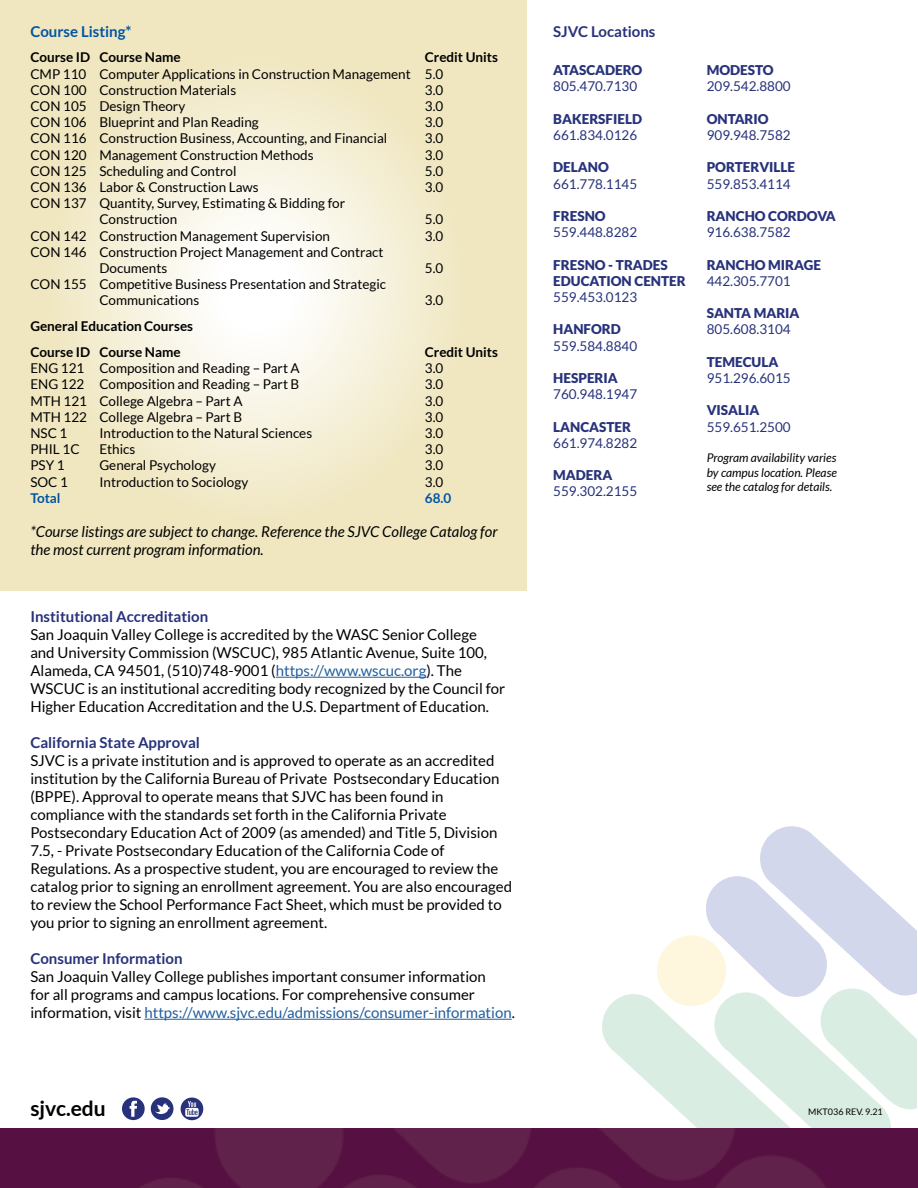
<style>
.page{position:relative;width:918px;height:1188px;background:#fff}
.page>*{position:absolute;margin:0;border:0;box-sizing:border-box;transform-origin:0 0}
.t1{font:700 21px "Lato";color:#000}
.t2{font:15px/18px "Lato";color:#000}
.t3{font:italic 15px/18px "Lato";color:#000}
.t4{font:700 15px "Lato";color:#27327b}
.t5{font:700 15px "Lato";color:#0054a4}
.t6{font:13.5px "Lato";color:#000}
.t7{font:13.5px "Lato";color:#27327b}
.t8{font:900 13.5px "Lato";color:#27327b}
.t9{font:700 13.5px "Lato";color:#000}
.t10{font:700 13.5px "Lato";color:#0054a4}
.t11{font:italic 12px/14.4px "Lato";color:#000;text-align:justify}
.t12{font:9px "Lato";color:#000}
.s1{color:#215e9e}
</style>
<div class="page">
<svg style="left:602px;top:994px;width:104px;height:134px;fill:#daede3"></svg>
<svg style="left:706px;top:826px;width:211px;height:302px"></svg>
<div style="left:657px;top:935px;width:69px;height:71px;background:#fef6dd;border-radius:50%"></div>
<svg style="left:151px;top:1097px;width:22px;height:23px"></svg>
<svg style="left:122px;top:1097px;width:23px;height:23px"></svg>
<svg style="left:181px;top:1098px;width:22px;height:22px"></svg>
<img style="left:0;top:1128px;width:918px;height:60px">
<svg style="left:0;top:0;width:527px;height:591px;background:#f2ebcd"></svg>
<hr style="left:276px;top:677px;width:150px;height:1px;background:#215e9e">
<hr style="left:144px;top:1019px;width:368px;height:1px;background:#215e9e">
<p class="t5" style="left:30px;top:23px;width:103px">Course Listing*</p>
<p class="t9" style="left:30px;top:50px;width:152px">Course ID Course Name</p>
<p class="t9" style="left:425px;top:50px;width:75px">Credit Units</p>
<p class="t6" style="left:30px;top:66px;width:415px">CMP 110 Computer Applications in Construction Management 5.0</p>
<p class="t6" style="left:30px;top:82px;width:207px">CON 100 Construction Materials</p>
<p class="t6" style="left:425px;top:82px;width:20px">3.0</p>
<p class="t6" style="left:30px;top:99px;width:156px">CON 105 Design Theory</p>
<p class="t6" style="left:425px;top:99px;width:20px">3.0</p>
<p class="t6" style="left:30px;top:115px;width:230px">CON 106 Blueprint and Plan Reading</p>
<p class="t6" style="left:425px;top:115px;width:20px">3.0</p>
<p class="t6" style="left:30px;top:131px;width:359px">CON 116 Construction Business, Accounting, and Financial</p>
<p class="t6" style="left:425px;top:131px;width:20px">3.0</p>
<p class="t6" style="left:30px;top:147px;width:285px">CON 120 Management Construction Methods</p>
<p class="t6" style="left:425px;top:147px;width:20px">3.0</p>
<p class="t6" style="left:30px;top:163px;width:208px">CON 125 Scheduling and Control</p>
<p class="t6" style="left:425px;top:163px;width:20px">5.0</p>
<p class="t6" style="left:30px;top:180px;width:230px">CON 136 Labor &amp; Construction Laws</p>
<p class="t6" style="left:425px;top:180px;width:20px">3.0</p>
<p class="t6" style="left:30px;top:196px;width:316px">CON 137 Quantity, Survey, Estimating &amp; Bidding for</p>
<p class="t6" style="left:99px;top:212px;width:79px">Construction</p>
<p class="t6" style="left:425px;top:212px;width:20px">5.0</p>
<p class="t6" style="left:30px;top:228px;width:301px">CON 142 Construction Management Supervision</p>
<p class="t6" style="left:425px;top:228px;width:20px">3.0</p>
<p class="t6" style="left:30px;top:244px;width:355px">CON 146 Construction Project Management and Contract</p>
<p class="t6" style="left:99px;top:261px;width:70px">Documents</p>
<p class="t6" style="left:425px;top:261px;width:20px">5.0</p>
<p class="t6" style="left:30px;top:277px;width:357px">CON 155 Competitive Business Presentation and Strategic</p>
<p class="t6" style="left:99px;top:293px;width:101px">Communications</p>
<p class="t6" style="left:425px;top:293px;width:20px">3.0</p>
<p class="t9" style="left:30px;top:319px;width:164px">General Education Courses</p>
<p class="t9" style="left:30px;top:344px;width:152px">Course ID Course Name</p>
<p class="t9" style="left:425px;top:344px;width:75px">Credit Units</p>
<p class="t6" style="left:30px;top:361px;width:271px">ENG 121 Composition and Reading – Part A</p>
<p class="t6" style="left:425px;top:361px;width:20px">3.0</p>
<p class="t6" style="left:30px;top:377px;width:271px">ENG 122 Composition and Reading – Part B</p>
<p class="t6" style="left:425px;top:377px;width:20px">3.0</p>
<p class="t6" style="left:30px;top:393px;width:214px">MTH 121 College Algebra – Part A</p>
<p class="t6" style="left:425px;top:393px;width:20px">3.0</p>
<p class="t6" style="left:30px;top:409px;width:213px">MTH 122 College Algebra – Part B</p>
<p class="t6" style="left:425px;top:409px;width:20px">3.0</p>
<p class="t6" style="left:30px;top:426px;width:39px">NSC 1</p>
<p class="t6" style="left:99px;top:426px;width:214px">Introduction to the Natural Sciences</p>
<p class="t6" style="left:425px;top:426px;width:20px">3.0</p>
<p class="t6" style="left:30px;top:442px;width:51px">PHIL 1C</p>
<p class="t6" style="left:99px;top:442px;width:38px">Ethics</p>
<p class="t6" style="left:425px;top:442px;width:20px">3.0</p>
<p class="t6" style="left:30px;top:458px;width:36px">PSY 1</p>
<p class="t6" style="left:99px;top:458px;width:118px">General Psychology</p>
<p class="t6" style="left:425px;top:458px;width:20px">3.0</p>
<p class="t6" style="left:30px;top:474px;width:39px">SOC 1</p>
<p class="t6" style="left:99px;top:474px;width:150px">Introduction to Sociology</p>
<p class="t6" style="left:425px;top:474px;width:20px">3.0</p>
<p class="t10" style="left:30px;top:490px;width:32px">Total</p>
<p class="t10" style="left:425px;top:490px;width:28px">68.0</p>
<p class="t3" style="left:30px;top:523px;width:469px">*Course listings are subject to change. Reference the SJVC College Catalog for the most current program information.</p>
<p class="t4" style="left:30px;top:608px;width:179px">Institutional Accreditation</p>
<p class="t2" style="left:30px;top:626px;width:476px">San Joaquin Valley College is accredited by the WASC Senior College<br>and University Commission (WSCUC), 985 Atlantic Avenue, Suite 100, Alameda, CA 94501, (510)748-9001 (<span class="s1">https://www.wscuc.org</span>). The WSCUC is an institutional accrediting body recognized by the Council for Higher Education Accreditation and the U.S. Department of Education.</p>
<p class="t4" style="left:30px;top:734px;width:171px">California State Approval</p>
<p class="t2" style="left:30px;top:752px;width:483px">SJVC is a private institution and is approved to operate as an accredited institution by the California Bureau of Private Postsecondary Education (BPPE). Approval to operate means that SJVC has been found in compliance with the standards set forth in the California Private Postsecondary Education Act of 2009 (as amended) and Title 5, Division 7.5, - Private Postsecondary Education of the California Code of Regulations. As a prospective student, you are encouraged to review the catalog prior to signing an enrollment agreement. You are also encouraged to review the School Performance Fact Sheet, which must be provided to you prior to signing an enrollment agreement.</p>
<p class="t4" style="left:30px;top:950px;width:154px">Consumer Information</p>
<p class="t2" style="left:30px;top:968px;width:486px">San Joaquin Valley College publishes important consumer information<br>for all programs and campus locations. For comprehensive consumer information, visit <span class="s1">https://www.sjvc.edu/admissions/consumer-information</span>.</p>
<p class="t1" style="left:30px;top:1096px;width:77px">sjvc.edu</p>
<p class="t4" style="left:553px;top:23px;width:104px">SJVC Locations</p>
<p class="t8" style="left:553px;top:62px;width:91px">ATASCADERO</p>
<p class="t7" style="left:553px;top:79px;width:86px">805.470.7130</p>
<p class="t8" style="left:553px;top:111px;width:90px">BAKERSFIELD</p>
<p class="t7" style="left:553px;top:128px;width:86px">661.834.0126</p>
<p class="t8" style="left:553px;top:160px;width:57px">DELANO</p>
<p class="t7" style="left:553px;top:176px;width:86px">661.778.1145</p>
<p class="t8" style="left:553px;top:208px;width:54px">FRESNO</p>
<p class="t7" style="left:553px;top:225px;width:86px">559.448.8282</p>
<p class="t8" style="left:553px;top:257px;width:116px">FRESNO - TRADES</p>
<p class="t8" style="left:553px;top:273px;width:134px">EDUCATION CENTER</p>
<p class="t7" style="left:553px;top:290px;width:86px">559.453.0123</p>
<p class="t8" style="left:553px;top:322px;width:69px">HANFORD</p>
<p class="t7" style="left:553px;top:338px;width:86px">559.584.8840</p>
<p class="t8" style="left:553px;top:370px;width:66px">HESPERIA</p>
<p class="t7" style="left:553px;top:387px;width:86px">760.948.1947</p>
<p class="t8" style="left:553px;top:419px;width:79px">LANCASTER</p>
<p class="t7" style="left:553px;top:435px;width:86px">661.974.8282</p>
<p class="t8" style="left:553px;top:467px;width:61px">MADERA</p>
<p class="t7" style="left:553px;top:484px;width:86px">559.302.2155</p>
<p class="t8" style="left:707px;top:62px;width:68px">MODESTO</p>
<p class="t7" style="left:707px;top:79px;width:86px">209.542.8800</p>
<p class="t8" style="left:707px;top:111px;width:64px">ONTARIO</p>
<p class="t7" style="left:707px;top:128px;width:86px">909.948.7582</p>
<p class="t8" style="left:707px;top:160px;width:90px">PORTERVILLE</p>
<p class="t7" style="left:707px;top:176px;width:86px">559.853.4114</p>
<p class="t8" style="left:707px;top:208px;width:131px">RANCHO CORDOVA</p>
<p class="t7" style="left:707px;top:225px;width:86px">916.638.7582</p>
<p class="t8" style="left:707px;top:257px;width:116px">RANCHO MIRAGE</p>
<p class="t7" style="left:707px;top:273px;width:86px">442.305.7701</p>
<p class="t8" style="left:707px;top:305px;width:94px">SANTA MARIA</p>
<p class="t7" style="left:707px;top:322px;width:86px">805.608.3104</p>
<p class="t8" style="left:707px;top:354px;width:73px">TEMECULA</p>
<p class="t7" style="left:707px;top:371px;width:86px">951.296.6015</p>
<p class="t8" style="left:707px;top:403px;width:54px">VISALIA</p>
<p class="t7" style="left:707px;top:419px;width:86px">559.651.2500</p>
<p class="t11" style="left:707px;top:451px;width:132px">Program availability varies by campus location. Please see the catalog for details.</p>
<p class="t12" style="left:808px;top:1107px;width:76px">MKT036 REV. 9.21</p>
</div>
